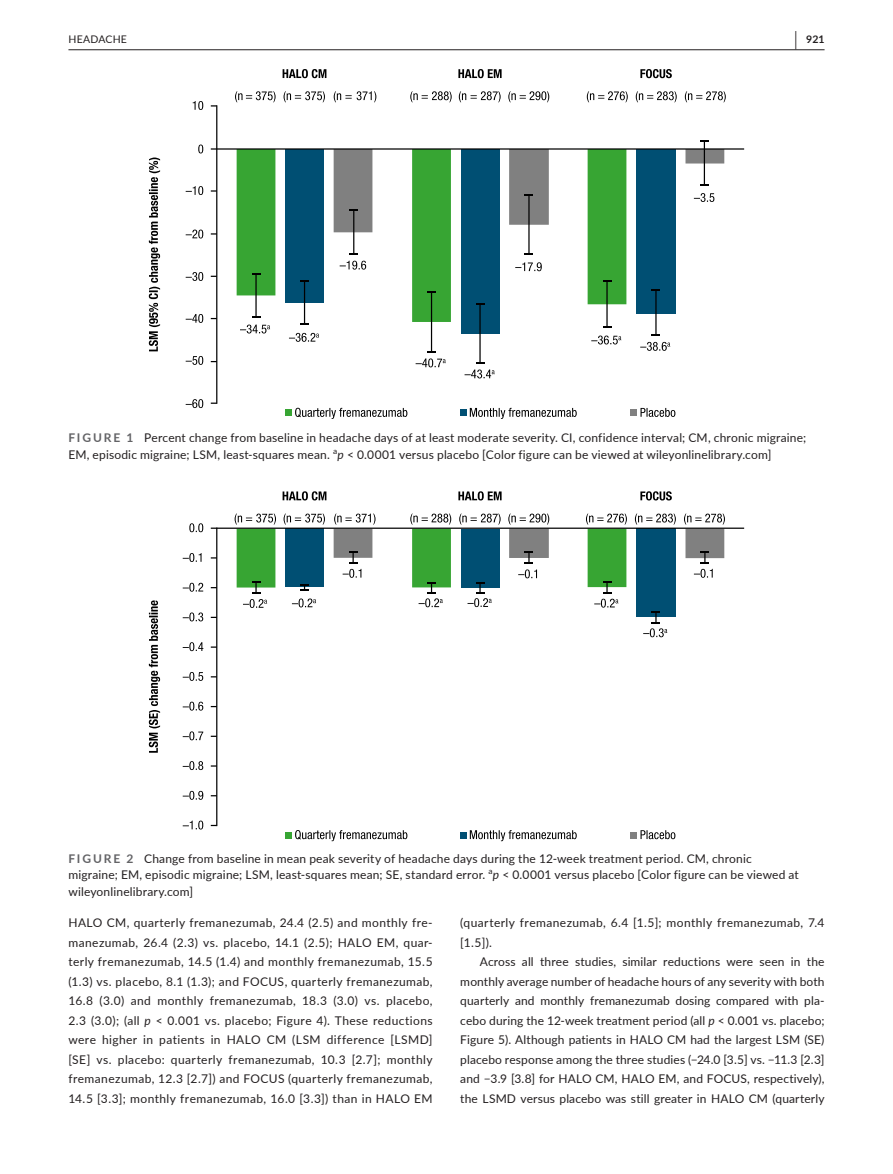
<style>
.page{position:relative;width:893px;height:1174px;background:#fff}
.page>*{position:absolute;margin:0;border:0;box-sizing:border-box;transform-origin:0 0}
.t1{font:12px/19.5px "Lato";letter-spacing:.015em;color:#231f20;text-align:justify}
.t2{font:12px/19.5px "Lato";letter-spacing:.035em;color:#231f20}
.t3{font:10.5px "Lato";letter-spacing:.02em;color:#231f20}
.t4{font:700 10.5px "Lato";color:#231f20}
.t5{font:8.4px "Lato";color:#231f20}
.s1{font-size:19.5px}
.s2{font-weight:700;color:#636366}
.s3{font-style:italic}
</style>
<div class="page">
<hr style="left:68px;top:49px;width:756px;height:1px;background:#231f20">
<svg style="left:237px;top:150px;width:389px;height:172px"></svg>
<div style="left:636px;top:149px;width:40px;height:164px;background:#004f73"></div>
<div style="left:461px;top:149px;width:38px;height:184px;background:#004f73"></div>
<div style="left:285px;top:149px;width:39px;height:153px;background:#004f73"></div>
<hr style="left:216px;top:106px;width:1px;height:297px;background:#000">
<svg style="left:211px;top:402px;width:6px;height:2px"></svg>
<svg style="left:211px;top:148px;width:6px;height:2px"></svg>
<hr style="left:217px;top:148px;width:527px;height:2px;background:#000">
<svg style="left:186px;top:399px;width:17px;height:9px"></svg>
<svg style="left:186px;top:356px;width:17px;height:9px"></svg>
<svg style="left:186px;top:314px;width:17px;height:9px"></svg>
<svg style="left:186px;top:272px;width:17px;height:9px"></svg>
<svg style="left:186px;top:230px;width:17px;height:8px"></svg>
<svg style="left:198px;top:144px;width:5px;height:9px"></svg>
<svg style="left:211px;top:190px;width:6px;height:2px"></svg>
<svg style="left:186px;top:186px;width:17px;height:9px"></svg>
<svg style="left:193px;top:101px;width:10px;height:9px"></svg>
<svg style="left:283px;top:69px;width:389px;height:9px"></svg>
<svg style="left:149px;top:157px;width:11px;height:194px"></svg>
<svg style="left:587px;top:91px;width:139px;height:11px"></svg>
<svg style="left:235px;top:91px;width:314px;height:11px"></svg>
<svg style="left:240px;top:324px;width:30px;height:9px"></svg>
<svg style="left:289px;top:333px;width:30px;height:9px"></svg>
<svg style="left:340px;top:261px;width:26px;height:9px"></svg>
<svg style="left:591px;top:335px;width:30px;height:9px"></svg>
<svg style="left:640px;top:342px;width:30px;height:9px"></svg>
<svg style="left:416px;top:358px;width:30px;height:9px"></svg>
<svg style="left:465px;top:369px;width:30px;height:9px"></svg>
<svg style="left:515px;top:262px;width:27px;height:9px"></svg>
<svg style="left:285px;top:408px;width:122px;height:11px"></svg>
<div style="left:460px;top:410px;width:7px;height:6px;background:#004f73"></div>
<svg style="left:470px;top:408px;width:107px;height:11px"></svg>
<svg style="left:631px;top:408px;width:44px;height:9px"></svg>
<hr style="left:255px;top:274px;width:2px;height:43px;background:#000">
<hr style="left:304px;top:281px;width:1px;height:43px;background:#000">
<hr style="left:353px;top:210px;width:1px;height:44px;background:#000">
<hr style="left:528px;top:195px;width:2px;height:59px;background:#000">
<hr style="left:479px;top:304px;width:2px;height:58px;background:#000">
<hr style="left:431px;top:292px;width:1px;height:59px;background:#000">
<svg style="left:427px;top:291px;width:9px;height:2px"></svg>
<hr style="left:606px;top:281px;width:2px;height:45px;background:#000">
<hr style="left:655px;top:290px;width:2px;height:45px;background:#000">
<svg style="left:652px;top:289px;width:8px;height:2px"></svg>
<hr style="left:704px;top:141px;width:1px;height:44px;background:#000">
<svg style="left:334px;top:149px;width:390px;height:83px"></svg>
<hr style="left:216px;top:528px;width:1px;height:297px;background:#000">
<hr style="left:217px;top:527px;width:527px;height:2px;background:#000">
<svg style="left:183px;top:820px;width:20px;height:9px"></svg>
<svg style="left:183px;top:761px;width:20px;height:9px"></svg>
<svg style="left:183px;top:701px;width:20px;height:9px"></svg>
<svg style="left:183px;top:642px;width:20px;height:9px"></svg>
<svg style="left:183px;top:583px;width:20px;height:8px"></svg>
<svg style="left:211px;top:735px;width:6px;height:2px"></svg>
<svg style="left:183px;top:791px;width:20px;height:8px"></svg>
<svg style="left:183px;top:731px;width:20px;height:9px"></svg>
<svg style="left:183px;top:672px;width:20px;height:9px"></svg>
<svg style="left:183px;top:612px;width:20px;height:9px"></svg>
<svg style="left:183px;top:553px;width:19px;height:9px"></svg>
<svg style="left:189px;top:523px;width:14px;height:9px"></svg>
<svg style="left:283px;top:491px;width:389px;height:9px"></svg>
<svg style="left:149px;top:600px;width:11px;height:152px"></svg>
<svg style="left:285px;top:830px;width:122px;height:11px"></svg>
<div style="left:460px;top:832px;width:7px;height:6px;background:#004f73"></div>
<svg style="left:470px;top:830px;width:107px;height:11px"></svg>
<svg style="left:631px;top:830px;width:44px;height:9px"></svg>
<svg style="left:235px;top:513px;width:490px;height:124px"></svg>
<p class="t3" style="left:68px;top:31px;width:60px">HEADACHE</p>
<p class="t4" style="left:795px;top:31px;width:31px"><span class="s1">|</span> 921</p>
<p class="t1" style="left:68px;top:429px;width:739px;line-height:16.5px"><span class="s2">FIGURE 1</span> Percent change from baseline in headache days of at least moderate severity. CI, confidence interval; CM, chronic migraine;<br>EM, episodic migraine; LSM, least-squares mean.</p>
<p class="t5" style="left:333px;top:444px;width:6px">a</p>
<p class="t1" style="left:338px;top:444px;width:435px"><span class="s3">p</span> &lt; 0.0001 versus placebo [Color figure can be viewed at wileyonlinelibrary.com]</p>
<p class="t1" style="left:68px;top:849px;width:732px;line-height:16.5px;text-align:left"><span class="s2">FIGURE 2</span> Change from baseline in mean peak severity of headache days during the 12-week treatment period. CM, chronic migraine; EM, episodic migraine; LSM, least-squares mean; SE, standard error. <sup>a</sup><span class="s3">p</span> &lt; 0.0001 versus placebo [Color figure can be viewed at wileyonlinelibrary.com]</p>
<p class="t1" style="left:68px;top:912px;width:366px">HALO CM, quarterly fremanezumab, 24.4 (2.5) and monthly fre&shy;manezumab, 26.4 (2.3) vs. placebo, 14.1 (2.5); HALO EM, quar&shy;terly fremanezumab, 14.5 (1.4) and monthly fremanezumab, 15.5 (1.3) vs. placebo, 8.1 (1.3); and FOCUS, quarterly fremanezumab, 16.8 (3.0) and monthly fremanezumab, 18.3 (3.0) vs. placebo, 2.3 (3.0); (all <span class="s3">p</span> &lt; 0.001 vs. placebo; Figure 4). These reductions were higher in patients in HALO CM (LSM difference [LSMD] [SE] vs. placebo: quarterly fremanezumab, 10.3 [2.7]; monthly fremanezumab, 12.3 [2.7]) and FOCUS (quarterly fremanezumab, 14.5 [3.3]; monthly fremanezumab, 16.0 [3.3]) than in HALO EM</p>
<p class="t2" style="left:460px;top:912px;width:366px">(quarterly fremanezumab, 6.4 [1.5]; monthly fremanezumab, 7.4 [1.5]).</p>
<p class="t1" style="left:460px;top:951px;width:366px;text-indent:20px">Across all three studies, similar reductions were seen in the monthly average number of headache hours of any severity with both quarterly and monthly fremanezumab dosing compared with pla&shy;cebo during the 12-week treatment period (all <span class="s3">p</span> &lt; 0.001 vs. placebo; Figure 5). Although patients in HALO CM had the largest LSM (SE) placebo response among the three studies (−24.0 [3.5] vs. −11.3 [2.3] and −3.9 [3.8] for HALO CM, HALO EM, and FOCUS, respectively), the LSMD versus placebo was still greater in HALO CM (quarterly</p>
</div>
